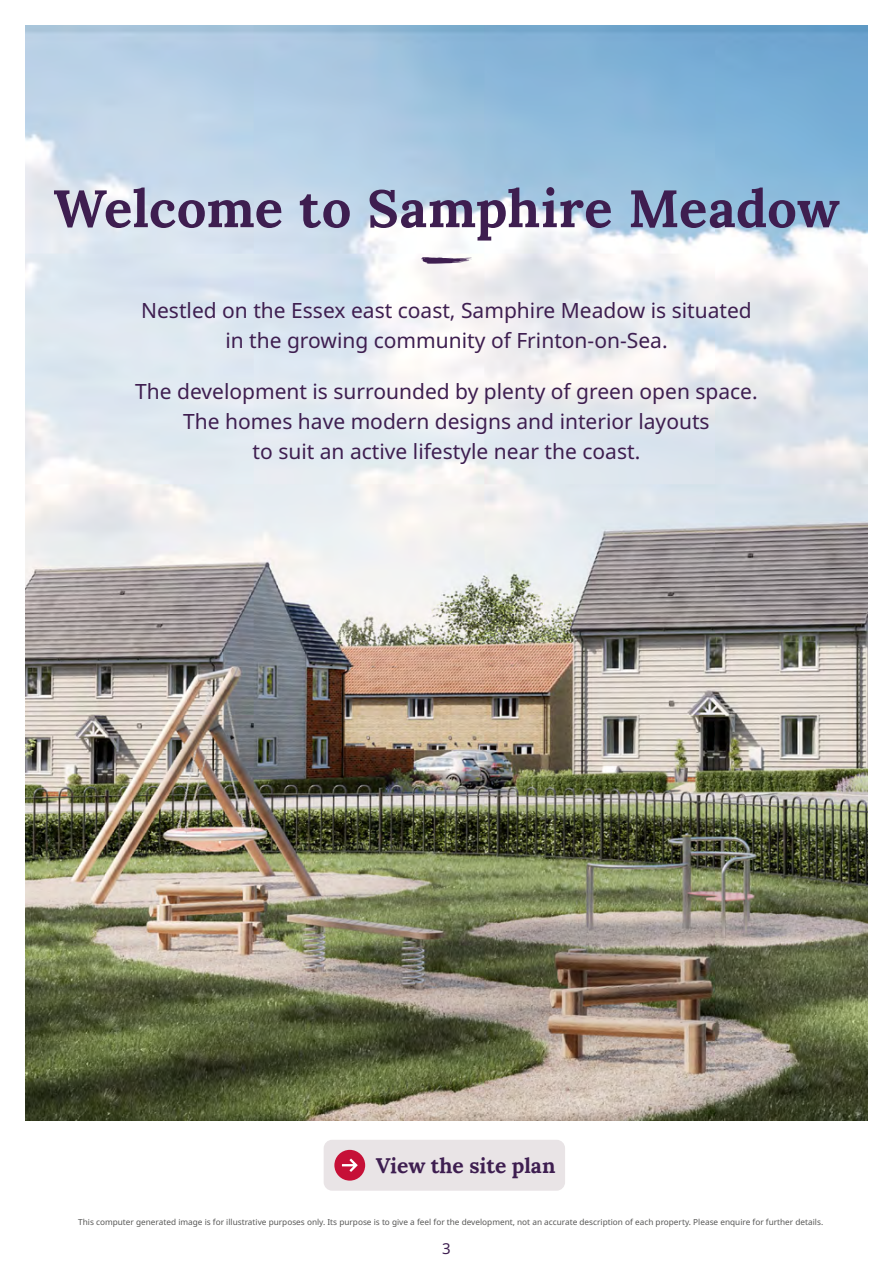
<style>
.page{position:relative;width:893px;height:1263px;background:#fff}
.page>*{position:absolute;margin:0;border:0;box-sizing:border-box;transform-origin:0 0}
.t1{font:700 52.5px "Lora";letter-spacing:.005em;color:#3e1e50}
.t2{font:21px/30px "Noto Sans";color:#3e1e50;text-align:center}
.t3{font:700 21px "Lora";color:#3e1e50}
.t4{font:15px "Noto Sans";color:#3e1e50}
.t5{font:8.25px "Noto Sans";color:#575756}
</style>
<div class="page">
<img style="left:26px;top:26px;width:841px;height:1095px">
<div style="left:324px;top:1140px;width:241px;height:51px;background:#e9e4e6;border-radius:9px"></div>
<div style="left:334px;top:1150px;width:31px;height:30px;background:#c61037;border-radius:50%"></div>
<svg style="left:342px;top:1158px;width:16px;height:14px"></svg>
<svg style="left:421px;top:257px;width:51px;height:7px"></svg>
<h1 class="t1" style="left:53px;top:164px;width:788px">Welcome to Samphire Meadow</h1>
<p class="t2" style="left:141px;top:296px;width:612px">Nestled on the Essex east coast, Samphire Meadow is situated in the growing community of Frinton-on-Sea.</p>
<p class="t2" style="left:135px;top:377px;width:624px">The development is surrounded by plenty of green open space.<br>The homes have modern designs and interior layouts<br>to suit an active lifestyle near the coast.</p>
<p class="t3" style="left:376px;top:1148px;width:181px">View the site plan</p>
<p class="t5" style="left:78px;top:1216px;width:746px">This computer generated image is for illustrative purposes only. Its purpose is to give a feel for the development, not an accurate description of each property. Please enquire for further details.</p>
<p class="t4" style="left:442px;top:1237px;width:10px">3</p>
</div>
